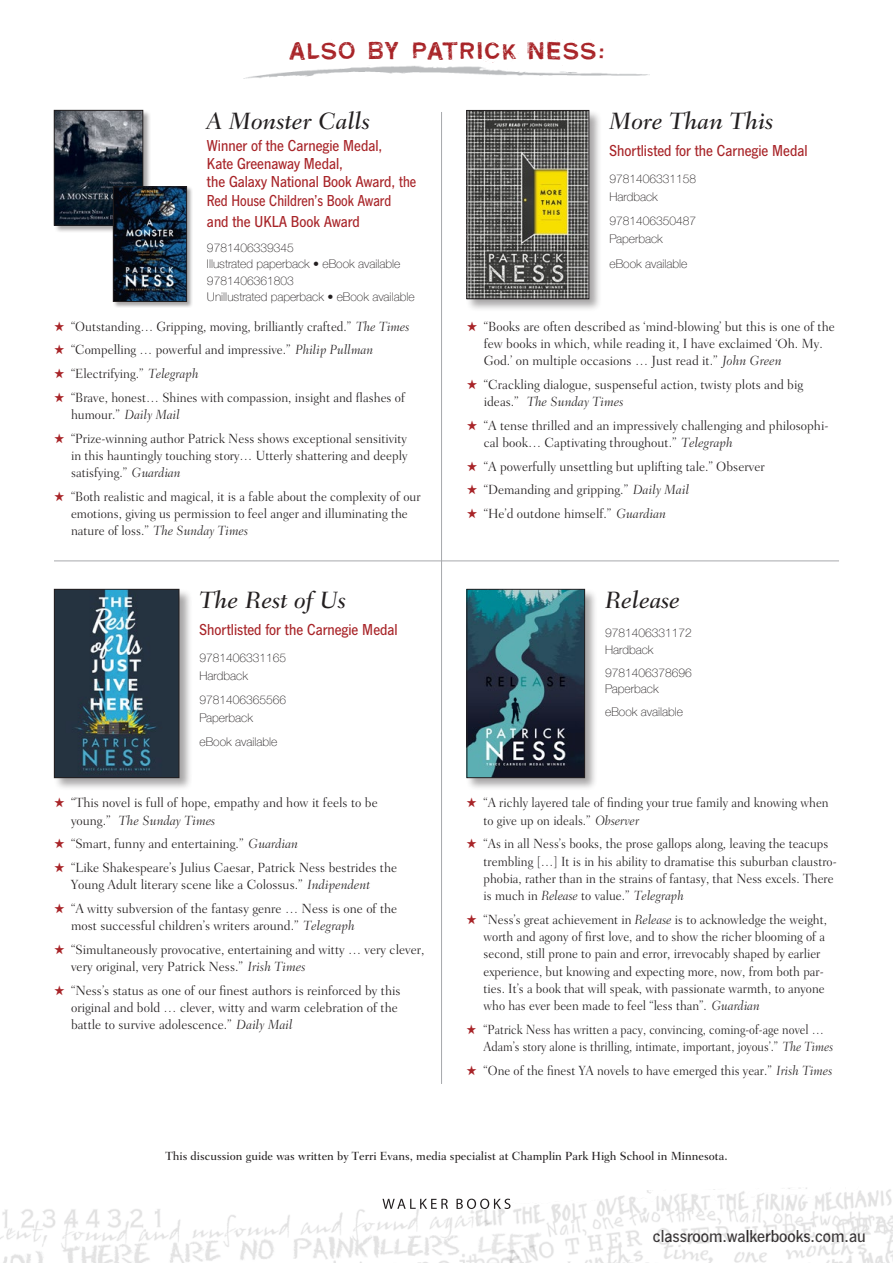
<style>
.page{position:relative;width:893px;height:1263px;background:#fff}
.page>*{position:absolute;margin:0;border:0;box-sizing:border-box;transform-origin:0 0}
.t1{font:27px "Carimbo";letter-spacing:.02em;color:#a82428}
.t2{font:italic 500 24px "Fairfield LH";color:#231f20}
.t3{font:500 18px "News Got T";color:#231f20}
.t4{font:500 16.5px/18px "News Got T";color:#a82428;scale:.93 1}
.t5{font:300 13.5px/17.2px "Fairfield LH";color:#231f20}
.t6{font:300 13.5px/17.2px "Fairfield LH";color:#231f20;scale:.94 1}
.t7{font:300 13.5px/17.2px "Fairfield LH";color:#231f20;scale:.95 1}
.t8{font:300 13.5px/17.2px "Fairfield LH";color:#231f20;scale:.9 1}
.t9{font:100 12px/16.5px "Helvetica Neue";color:#231f20}
.t10{font:500 12px "Fairfield LH";color:#231f20}
.s1{color:#a82428}
.s2{font-style:italic}
</style>
<div class="page">
<img style="left:244px;top:66px;width:405px;height:13px">
<hr style="left:441px;top:112px;width:1px;height:972px;background:#a7a9ac">
<div style="left:54px;top:110px;width:97px;height:123px;background:#231f20;opacity:.4"></div>
<img style="left:56px;top:112px;width:85px;height:111px">
<div style="left:54px;top:110px;width:89px;height:115px;border:1px solid #231f20"></div>
<div style="left:113px;top:186px;width:80px;height:122px;background:#231f20;opacity:.4"></div>
<img style="left:115px;top:189px;width:70px;height:111px">
<div style="left:113px;top:187px;width:74px;height:115px;border:1px solid #231f20"></div>
<div style="left:53px;top:588px;width:140px;height:203px;background:#231f20;opacity:.4"></div>
<img style="left:56px;top:591px;width:121px;height:185px">
<div style="left:54px;top:589px;width:125px;height:189px;border:1px solid #231f20"></div>
<div style="left:466px;top:588px;width:132px;height:203px;background:#231f20;opacity:.4"></div>
<img style="left:469px;top:591px;width:114px;height:185px">
<div style="left:467px;top:589px;width:118px;height:189px;border:1px solid #231f20"></div>
<div style="left:466px;top:109px;width:136px;height:203px;background:#231f20;opacity:.4"></div>
<img style="left:469px;top:112px;width:118px;height:185px">
<div style="left:467px;top:110px;width:122px;height:189px;border:1px solid #231f20"></div>
<hr style="left:54px;top:560px;width:785px;height:1px;background:#a7a9ac">
<img style="left:0;top:1198px;width:467px;height:65px">
<img style="left:467px;top:1187px;width:426px;height:76px">
<svg style="left:382px;top:1199px;width:66px;height:10px"></svg>
<svg style="left:456px;top:1199px;width:54px;height:10px"></svg>
<h1 class="t1" style="left:288px;top:34px;width:318px">ALSO BY PATRICK NESS:</h1>
<h2 class="t2" style="left:207px;top:108px;width:165px">A Monster Calls</h2>
<p class="t4" style="left:207px;top:137px;width:227px">Winner of the Carnegie Medal,<br>Kate Greenaway Medal,<br>the Galaxy National Book Award, the<br>Red House Children’s Book Award</p>
<p class="t4" style="left:207px;top:212px;width:166px">and the UKLA Book Award</p>
<p class="t9" style="left:207px;top:238px;width:209px">9781406339345<br>Illustrated paperback • eBook available<br>9781406361803<br>Unillustrated paperback • eBook available</p>
<p class="t7" style="left:54px;top:318px;width:376px"><span class="s1">★</span> “Outstanding… Gripping, moving, brilliantly crafted.” <span class="s2">The Times</span></p>
<p class="t7" style="left:54px;top:341px;width:338px"><span class="s1">★</span> “Compelling … powerful and impressive.” <span class="s2">Philip Pullman</span></p>
<p class="t7" style="left:54px;top:365px;width:154px"><span class="s1">★</span> “Electrifying.” <span class="s2">Telegraph</span></p>
<p class="t7" style="left:71px;top:389px;width:353px;text-indent:-17px"><span class="s1">★</span> “Brave, honest… Shines with compassion, insight and flashes of humour.” <span class="s2">Daily Mail</span></p>
<p class="t7" style="left:71px;top:429px;width:356px;text-align:justify;text-indent:-17px"><span class="s1">★</span> “Prize-winning author Patrick Ness shows exceptional sensitivity in this hauntingly touching story… Utterly shattering and deeply satisfying.” <span class="s2">Guardian</span></p>
<p class="t7" style="left:71px;top:488px;width:370px;text-indent:-17px"><span class="s1">★</span> “Both realistic and magical, it is a fable about the complexity of our emotions, giving us permission to feel anger and illuminating the nature of loss.” <span class="s2">The Sunday Times</span></p>
<h2 class="t2" style="left:200px;top:587px;width:148px">The Rest of Us</h2>
<p class="t4" style="left:200px;top:620px;width:215px">Shortlisted for the Carnegie Medal</p>
<p class="t9" style="left:200px;top:648px;width:88px;line-height:18px">9781406331165<br>Hardback</p>
<p class="t9" style="left:200px;top:690px;width:88px;line-height:18px">9781406365566<br>Paperback</p>
<p class="t9" style="left:200px;top:733px;width:79px">eBook available</p>
<p class="t5" style="left:71px;top:794px;width:308px;text-indent:-17px"><span class="s1">★</span> “This novel is full of hope, empathy and how it feels to be young.” <span class="s2">The Sunday Times</span></p>
<p class="t5" style="left:54px;top:835px;width:246px"><span class="s1">★</span> “Smart, funny and entertaining.” <span class="s2">Guardian</span></p>
<p class="t5" style="left:71px;top:859px;width:328px;text-indent:-17px"><span class="s1">★</span> “Like Shakespeare’s Julius Caesar, Patrick Ness bestrides the<br>Young Adult literary scene like a Colossus.” <span class="s2">Indipendent</span></p>
<p class="t5" style="left:71px;top:900px;width:328px;text-indent:-17px"><span class="s1">★</span> “A witty subversion of the fantasy genre … Ness is one of the most successful children’s writers around.” <span class="s2">Telegraph</span></p>
<p class="t5" style="left:71px;top:941px;width:355px;text-indent:-17px"><span class="s1">★</span> “Simultaneously provocative, entertaining and witty … very clever, very original, very Patrick Ness.” <span class="s2">Irish Times</span></p>
<p class="t5" style="left:71px;top:982px;width:331px;text-indent:-17px"><span class="s1">★</span> “Ness’s status as one of our finest authors is reinforced by this original and bold … clever, witty and warm celebration of the battle to survive adolescence.” <span class="s2">Daily Mail</span></p>
<h2 class="t2" style="left:609px;top:108px;width:165px">More Than This</h2>
<p class="t4" style="left:609px;top:141px;width:215px">Shortlisted for the Carnegie Medal</p>
<p class="t9" style="left:609px;top:169px;width:88px;line-height:18px">9781406331158<br>Hardback</p>
<p class="t9" style="left:609px;top:211px;width:88px;line-height:18px">9781406350487<br>Paperback</p>
<p class="t9" style="left:609px;top:254px;width:79px">eBook available</p>
<p class="t5" style="left:484px;top:318px;width:353px;text-indent:-17px"><span class="s1">★</span> “Books are often described as ‘mind-blowing’ but this is one of the few books in which, while reading it, I have exclaimed ‘Oh. My.<br>God.’ on multiple occasions … Just read it.” <span class="s2">John Green</span></p>
<p class="t5" style="left:484px;top:376px;width:321px;text-indent:-17px"><span class="s1">★</span> “Crackling dialogue, suspenseful action, twisty plots and big ideas.” <span class="s2">The Sunday Times</span></p>
<p class="t5" style="left:484px;top:417px;width:346px;text-indent:-17px"><span class="s1">★</span> “A tense thrilled and an impressively challenging and philosophi&shy;cal book… Captivating throughout.” <span class="s2">Telegraph</span></p>
<p class="t5" style="left:467px;top:458px;width:300px"><span class="s1">★</span> “A powerfully unsettling but uplifting tale.” Observer</p>
<p class="t5" style="left:467px;top:481px;width:224px"><span class="s1">★</span> “Demanding and gripping.” <span class="s2">Daily Mail</span></p>
<p class="t5" style="left:467px;top:505px;width:201px"><span class="s1">★</span> “He’d outdone himself.” <span class="s2">Guardian</span></p>
<h2 class="t2" style="left:605px;top:587px;width:77px">Release</h2>
<p class="t9" style="left:605px;top:624px;width:88px">9781406331172<br>Hardback</p>
<p class="t9" style="left:605px;top:664px;width:88px">9781406378696<br>Paperback</p>
<p class="t9" style="left:605px;top:703px;width:79px">eBook available</p>
<p class="t6" style="left:484px;top:794px;width:369px;text-indent:-17px"><span class="s1">★</span> “A richly layered tale of finding your true family and knowing when to give up on ideals.” <span class="s2">Observer</span></p>
<p class="t6" style="left:484px;top:835px;width:377px;text-indent:-17px"><span class="s1">★</span> “As in all Ness’s books, the prose gallops along, leaving the teacups trembling […] It is in his ability to dramatise this suburban claustro&shy;phobia, rather than in the strains of fantasy, that Ness excels. There is much in <span class="s2">Release</span> to value.” <span class="s2">Telegraph</span></p>
<p class="t6" style="left:484px;top:911px;width:367px;text-indent:-17px"><span class="s1">★</span> “Ness’s great achievement in <span class="s2">Release</span> is to acknowledge the weight, worth and agony of first love, and to show the richer blooming of a second, still prone to pain and error, irrevocably shaped by earlier experience, but knowing and expecting more, now, from both par&shy;ties. It’s a book that will speak, with passionate warmth, to anyone who has ever been made to feel “less than”. <span class="s2">Guardian</span></p>
<p class="t8" style="left:484px;top:1021px;width:390px;text-indent:-17px"><span class="s1">★</span> “Patrick Ness has written a pacy, convincing, coming-of-age novel …<br>Adam’s story alone is thrilling, intimate, important, joyous’.” <span class="s2">The Times</span></p>
<p class="t6" style="left:467px;top:1061px;width:391px"><span class="s1">★</span> “One of the finest YA novels to have emerged this year.” <span class="s2">Irish Times</span></p>
<p class="t10" style="left:165px;top:1149px;width:564px">This discussion guide was written by Terri Evans, media specialist at Champlin Park High School in Minnesota.</p>
<h3 class="t3" style="left:653px;top:1226px;width:214px">classroom.walkerbooks.com.au</h3>
</div>
